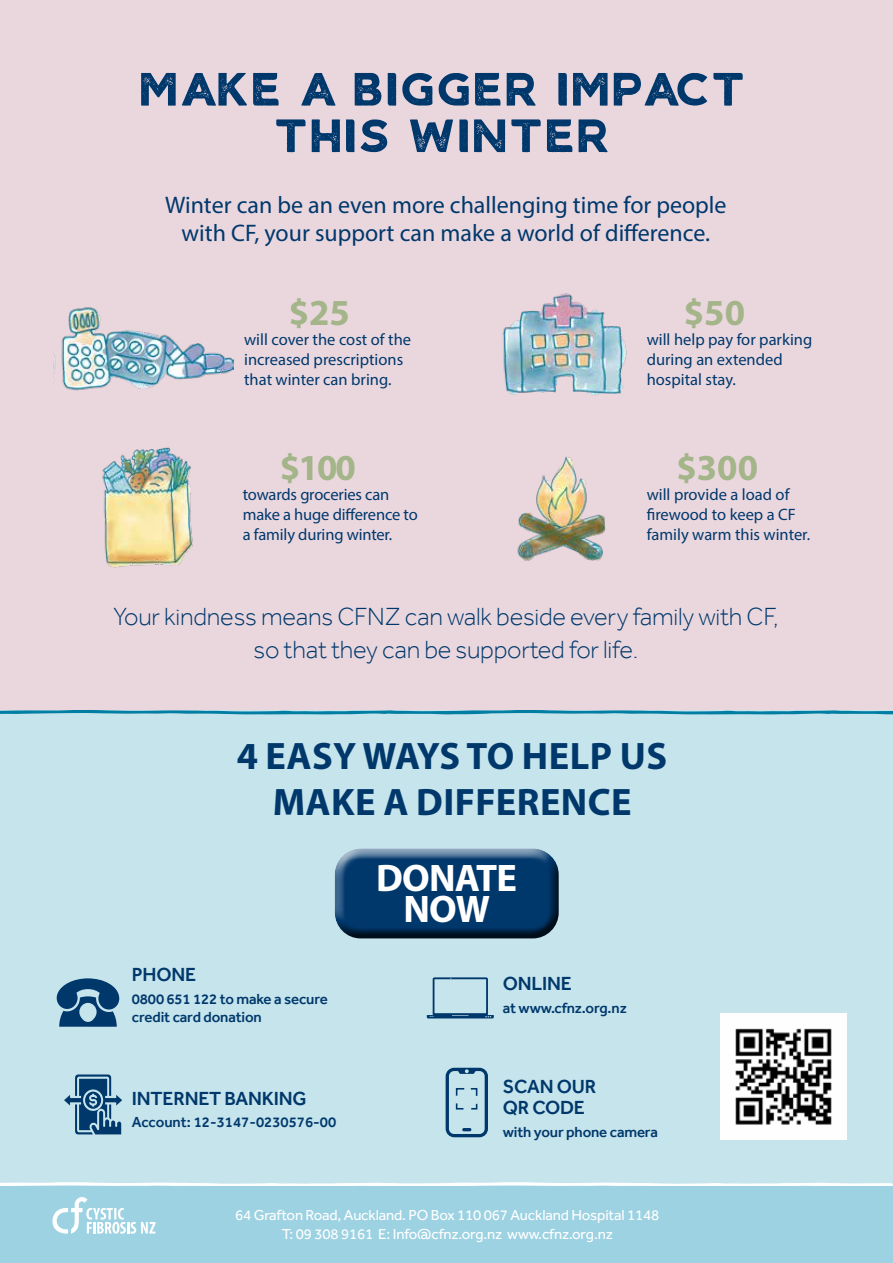
<style>
.page{position:relative;width:893px;height:1263px;background:#fff}
.page>*{position:absolute;margin:0;border:0;box-sizing:border-box;transform-origin:0 0}
.t1{font:61.5px/46.5px "Agroable Rough";letter-spacing:-.03em;color:#00386c;text-align:center}
.t2{font:700 38.55px/31.2px "Myriad Pro";letter-spacing:-.02em;color:#fff;text-align:center}
.t3{font:700 38.4px/46px "Myriad Pro";letter-spacing:.01em;color:#00386c;text-align:center}
.t4{font:700 36.75px "Myriad Pro";color:#a3b589}
.t5{font:300 25.5px/33px "Effra";letter-spacing:-.01em;color:#00386c;text-align:center}
.t6{font:24px/28.8px "Myriad Pro";color:#00386c;text-align:center}
.t7{font:500 19.5px/20.7px "Effra";letter-spacing:-.01em;color:#00386c}
.t8{font:16.5px/19.8px "Myriad Pro";color:#00386c}
.t9{font:500 15px/18px "Effra";letter-spacing:-.01em;color:#00386c}
.t10{font:15px/19.5px "Effra";letter-spacing:-.01em;color:#fff;text-align:center}
</style>
<div class="page">
<div style="left:0;top:0;width:893px;height:712px;background:#ead7de"></div>
<div style="left:0;top:711px;width:893px;height:552px;background:#c6e4ec"></div>
<img style="left:720px;top:1013px;width:126px;height:127px">
<svg style="left:446px;top:1068px;width:42px;height:69px"></svg>
<svg style="left:426px;top:977px;width:68px;height:41px"></svg>
<svg style="left:64px;top:1074px;width:58px;height:60px"></svg>
<svg style="left:57px;top:978px;width:62px;height:49px"></svg>
<img style="left:54px;top:307px;width:180px;height:84px">
<img style="left:502px;top:293px;width:125px;height:102px">
<img style="left:102px;top:447px;width:91px;height:121px">
<img style="left:517px;top:457px;width:89px;height:104px">
<svg style="left:0;top:710px;width:893px;height:5px;background:#4fa6c0"></svg>
<svg style="left:0;top:1182px;width:893px;height:4px"></svg>
<div style="left:334px;top:848px;width:229px;height:74px;background:#fff;opacity:.75"></div>
<div style="left:334px;top:855px;width:234px;height:95px;background:#000;opacity:.75"></div>
<div style="left:0;top:1186px;width:893px;height:77px;background:#9dd2e2"></div>
<svg style="left:52px;top:1197px;width:103px;height:37px"></svg>
<h1 class="t1" style="left:141px;top:61px;width:611px">MAKE A BIGGER IMPACT<br>THIS WINTER</h1>
<h3 class="t6" style="left:165px;top:190px;width:563px">Winter can be an even more challenging time for people with CF, your support can make a world of difference.</h3>
<h3 class="t4" style="left:289px;top:289px;width:63px">$25</h3>
<p class="t8" style="left:244px;top:329px;width:168px">will cover the cost of the increased prescriptions that winter can bring.</p>
<h3 class="t4" style="left:280px;top:444px;width:78px">$100</h3>
<p class="t8" style="left:243px;top:484px;width:177px">towards groceries can make a huge difference to a family during winter.</p>
<h3 class="t4" style="left:684px;top:289px;width:63px">$50</h3>
<p class="t8" style="left:647px;top:329px;width:167px">will help pay for parking during an extended hospital stay.</p>
<h3 class="t4" style="left:676px;top:444px;width:83px">$300</h3>
<p class="t8" style="left:647px;top:484px;width:165px">will provide a load of firewood to keep a CF family warm this winter.</p>
<h3 class="t5" style="left:113px;top:600px;width:667px">Your kindness means CFNZ can walk beside every family with CF, so that they can be supported for life.</h3>
<h3 class="t3" style="left:237px;top:731px;width:432px">4 EASY WAYS TO HELP US<br>MAKE A DIFFERENCE</h3>
<p class="t7" style="left:132px;top:964px;width:66px">PHONE</p>
<p class="t9" style="left:132px;top:990px;width:197px">0800 651 122 to make a secure credit card donation</p>
<p class="t7" style="left:132px;top:1087px;width:176px">INTERNET BANKING</p>
<p class="t9" style="left:132px;top:1113px;width:206px">Account: 12-3147-0230576-00</p>
<h2 class="t2" style="left:376px;top:861px;width:142px">DONATE<br>NOW</h2>
<p class="t7" style="left:503px;top:973px;width:71px">ONLINE</p>
<p class="t9" style="left:503px;top:998px;width:125px">at www.cfnz.org.nz</p>
<p class="t7" style="left:503px;top:1076px;width:95px">SCAN OUR<br>QR CODE</p>
<p class="t9" style="left:503px;top:1122px;width:157px">with your phone camera</p>
<p class="t10" style="left:235px;top:1204px;width:426px">64 Grafton Road, Auckland. PO Box 110 067 Auckland Hospital 1148<br>T: 09 308 9161 E: Info@cfnz.org.nz www.cfnz.org.nz</p>
</div>
